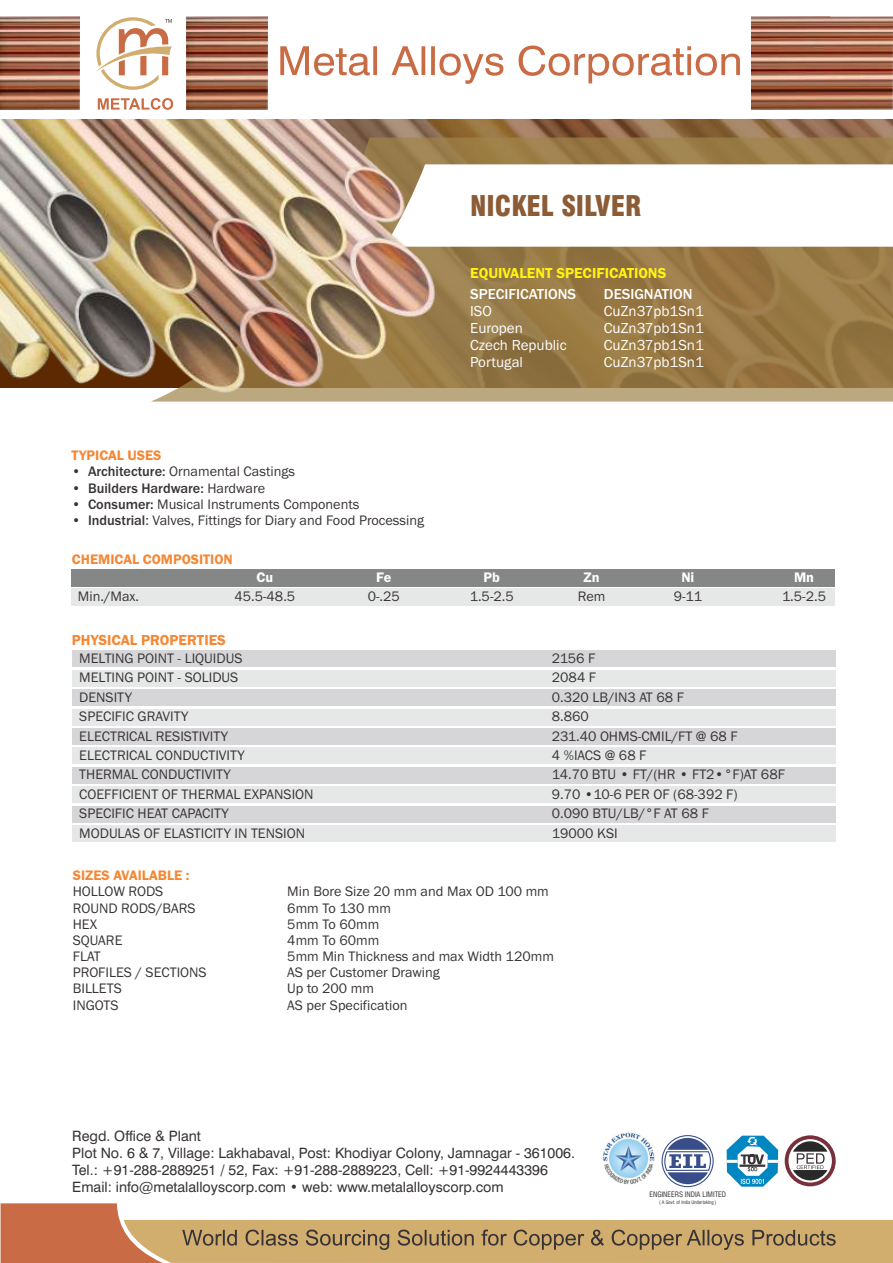
<style>
.page{position:relative;width:893px;height:1263px;background:#fff}
.page>*{position:absolute;margin:0;border:0;box-sizing:border-box;transform-origin:0 0}
.t1{font:900 condensed 27.9px "Swiss 721 BT";color:#8c5c36}
.t2{font:15px "Franklin Gothic";color:#fff}
.t3{font:500 15px "Franklin Gothic";color:#fff}
.t4{font:600 15px "Franklin Gothic";color:#fff212}
.t5{font:600 15px "Franklin Gothic";color:#f58733}
.t6{font:14.25px "Franklin Gothic";color:#383336}
.t7{font:14.25px/17.1px "Swiss 721 BT";color:#383336}
.t8{font:600 14.25px "Franklin Gothic";color:#f58733}
.t9{font:500 14.25px "Franklin Gothic";color:#383336}
.t10{font:600 14.25px "Franklin Gothic";color:#fff}
.t11{font:condensed 7.35px "Swiss 721 BT";color:#383336}
.t12{font:condensed 4.8px "Swiss 721 BT";color:#383336}
.s1{font-weight:500}
.s2{font-weight:400}
</style>
<div class="page">
<img style="left:0;top:16px;width:80px;height:93px">
<svg style="left:98px;top:98px;width:75px;height:12px"></svg>
<svg style="left:96px;top:17px;width:76px;height:73px"></svg>
<svg style="left:280px;top:46px;width:460px;height:38px"></svg>
<img style="left:751px;top:16px;width:141px;height:93px">
<img style="left:187px;top:16px;width:80px;height:93px">
<img style="left:435px;top:120px;width:458px;height:18px">
<svg style="left:151px;top:138px;width:742px;height:264px;background:#9c7e4c"></svg>
<svg style="left:435px;top:164px;width:458px;height:83px"></svg>
<img style="left:1px;top:120px;width:434px;height:273px">
<svg style="left:1px;top:1203px;width:892px;height:60px"></svg>
<svg style="left:727px;top:1135px;width:51px;height:52px"></svg>
<img style="left:603px;top:1133px;width:51px;height:52px">
<svg style="left:661px;top:1135px;width:53px;height:52px"></svg>
<svg style="left:664px;top:1138px;width:47px;height:46px"></svg>
<svg style="left:785px;top:1135px;width:51px;height:51px"></svg>
<div style="left:71px;top:569px;width:763px;height:18px;background:#858787"></div>
<div style="left:71px;top:588px;width:763px;height:18px;background:#e6e8e8"></div>
<div style="left:73px;top:650px;width:763px;height:17px;background:#d6d6d9"></div>
<div style="left:73px;top:689px;width:763px;height:17px;background:#d6d6d9"></div>
<div style="left:73px;top:728px;width:763px;height:17px;background:#d6d6d9"></div>
<div style="left:73px;top:767px;width:763px;height:17px;background:#d6d6d9"></div>
<div style="left:73px;top:806px;width:763px;height:16px;background:#d6d6d9"></div>
<div style="left:73px;top:670px;width:763px;height:17px;background:#e6e8e8"></div>
<div style="left:73px;top:709px;width:763px;height:16px;background:#e6e8e8"></div>
<div style="left:73px;top:748px;width:763px;height:16px;background:#e6e8e8"></div>
<div style="left:73px;top:786px;width:763px;height:17px;background:#e6e8e8"></div>
<div style="left:73px;top:825px;width:763px;height:17px;background:#e6e8e8"></div>
<h1 class="t1" style="left:470px;top:195px;width:173px">NICKEL SILVER</h1>
<p class="t4" style="left:470px;top:267px;width:198px">EQUIVALENT SPECIFICATIONS</p>
<p class="t8" style="left:72px;top:450px;width:91px">TYPICAL USES</p>
<p class="t6" style="left:72px;top:466px;width:225px"><span class="s1">• Architecture:</span> Ornamental Castings</p>
<p class="t9" style="left:72px;top:483px;width:195px">• Builders Hardware: <span class="s2">Hardware</span></p>
<p class="t6" style="left:72px;top:499px;width:289px"><span class="s1">• Consumer:</span> Musical Instruments Components</p>
<p class="t6" style="left:72px;top:515px;width:354px"><span class="s1">• Industrial</span>: Valves, Fittings for Diary and Food Processing</p>
<p class="t8" style="left:72px;top:554px;width:162px">CHEMICAL COMPOSITION</p>
<p class="t3" style="left:470px;top:288px;width:107px">SPECIFICATIONS</p>
<p class="t3" style="left:604px;top:288px;width:90px">DESIGNATION</p>
<p class="t2" style="left:470px;top:305px;width:23px">ISO</p>
<p class="t2" style="left:604px;top:305px;width:101px">CuZn37pb1Sn1</p>
<p class="t2" style="left:470px;top:322px;width:54px">Europen</p>
<p class="t2" style="left:604px;top:322px;width:101px">CuZn37pb1Sn1</p>
<p class="t2" style="left:470px;top:339px;width:98px">Czech Republic</p>
<p class="t2" style="left:604px;top:339px;width:101px">CuZn37pb1Sn1</p>
<p class="t2" style="left:470px;top:356px;width:54px">Portugal</p>
<p class="t2" style="left:604px;top:356px;width:101px">CuZn37pb1Sn1</p>
<p class="t10" style="left:256px;top:572px;width:18px">Cu</p>
<p class="t10" style="left:376px;top:572px;width:17px">Fe</p>
<p class="t10" style="left:484px;top:572px;width:18px">Pb</p>
<p class="t10" style="left:584px;top:572px;width:18px">Zn</p>
<p class="t10" style="left:681px;top:572px;width:14px">Ni</p>
<p class="t10" style="left:794px;top:572px;width:22px">Mn</p>
<p class="t6" style="left:78px;top:591px;width:63px">Min./Max.</p>
<p class="t6" style="left:234px;top:591px;width:62px">45.5-48.5</p>
<p class="t6" style="left:368px;top:591px;width:34px">0-.25</p>
<p class="t6" style="left:470px;top:591px;width:46px">1.5-2.5</p>
<p class="t6" style="left:578px;top:591px;width:29px">Rem</p>
<p class="t6" style="left:674px;top:591px;width:30px">9-11</p>
<p class="t6" style="left:782px;top:591px;width:46px">1.5-2.5</p>
<p class="t5" style="left:72px;top:635px;width:156px">PHYSICAL PROPERTIES</p>
<p class="t6" style="left:79px;top:653px;width:165px">MELTING POINT - LIQUIDUS</p>
<p class="t6" style="left:552px;top:653px;width:45px">2156 F</p>
<p class="t6" style="left:79px;top:672px;width:161px">MELTING POINT - SOLIDUS</p>
<p class="t6" style="left:552px;top:672px;width:46px">2084 F</p>
<p class="t6" style="left:79px;top:692px;width:54px">DENSITY</p>
<p class="t6" style="left:552px;top:692px;width:134px">0.320 LB/IN3 AT 68 F</p>
<p class="t6" style="left:79px;top:711px;width:111px">SPECIFIC GRAVITY</p>
<p class="t6" style="left:552px;top:711px;width:39px">8.860</p>
<p class="t6" style="left:79px;top:731px;width:150px">ELECTRICAL RESISTIVITY</p>
<p class="t6" style="left:552px;top:731px;width:187px">231.40 OHMS-CMIL/FT @ 68 F</p>
<p class="t6" style="left:79px;top:750px;width:167px">ELECTRICAL CONDUCTIVITY</p>
<p class="t6" style="left:552px;top:750px;width:96px">4 %IACS @ 68 F</p>
<p class="t6" style="left:79px;top:769px;width:153px">THERMAL CONDUCTIVITY</p>
<p class="t6" style="left:552px;top:769px;width:235px">14.70 BTU • FT/(HR • FT2•°F)AT 68F</p>
<p class="t6" style="left:79px;top:789px;width:236px">COEFFICIENT OF THERMAL EXPANSION</p>
<p class="t6" style="left:552px;top:789px;width:187px">9.70 •10-6 PER OF (68-392 F)</p>
<p class="t6" style="left:79px;top:808px;width:151px">SPECIFIC HEAT CAPACITY</p>
<p class="t6" style="left:552px;top:808px;width:159px">0.090 BTU/LB/°F AT 68 F</p>
<p class="t6" style="left:79px;top:828px;width:227px">MODULAS OF ELASTICITY IN TENSION</p>
<p class="t6" style="left:552px;top:828px;width:67px">19000 KSI</p>
<p class="t8" style="left:73px;top:870px;width:118px">SIZES AVAILABLE :</p>
<p class="t6" style="left:73px;top:886px;width:92px">HOLLOW RODS</p>
<p class="t6" style="left:287px;top:886px;width:263px">Min Bore Size 20 mm and Max OD 100 mm</p>
<p class="t6" style="left:73px;top:902px;width:124px">ROUND RODS/BARS</p>
<p class="t6" style="left:287px;top:902px;width:105px">6mm To 130 mm</p>
<p class="t6" style="left:73px;top:919px;width:26px">HEX</p>
<p class="t6" style="left:287px;top:919px;width:94px">5mm To 60mm</p>
<p class="t6" style="left:73px;top:935px;width:51px">SQUARE</p>
<p class="t6" style="left:287px;top:935px;width:94px">4mm To 60mm</p>
<p class="t6" style="left:73px;top:951px;width:29px">FLAT</p>
<p class="t6" style="left:287px;top:951px;width:268px">5mm Min Thickness and max Width 120mm</p>
<p class="t6" style="left:73px;top:967px;width:135px">PROFILES / SECTIONS</p>
<p class="t6" style="left:287px;top:967px;width:154px">AS per Customer Drawing</p>
<p class="t6" style="left:73px;top:983px;width:50px">BILLETS</p>
<p class="t6" style="left:287px;top:983px;width:88px">Up to 200 mm</p>
<p class="t6" style="left:73px;top:999px;width:47px">INGOTS</p>
<p class="t6" style="left:287px;top:999px;width:122px">AS per Specification</p>
<p class="t7" style="left:72px;top:1128px;width:504px">Regd. Office &amp; Plant<br>Plot No. 6 &amp; 7, Village: Lakhabaval, Post: Khodiyar Colony, Jamnagar - 361006.<br>Tel.: +91-288-2889251 / 52, Fax: +91-288-2889223, Cell: +91-9924443396<br>Email: info@metalalloyscorp.com • web: www.metalalloyscorp.com</p>
<p class="t11" style="left:649px;top:1192px;width:78px">ENGINEERS INDIA LIMITED</p>
<p class="t12" style="left:659px;top:1200px;width:59px">( A Govt. of India Undertaking )</p>
</div>
